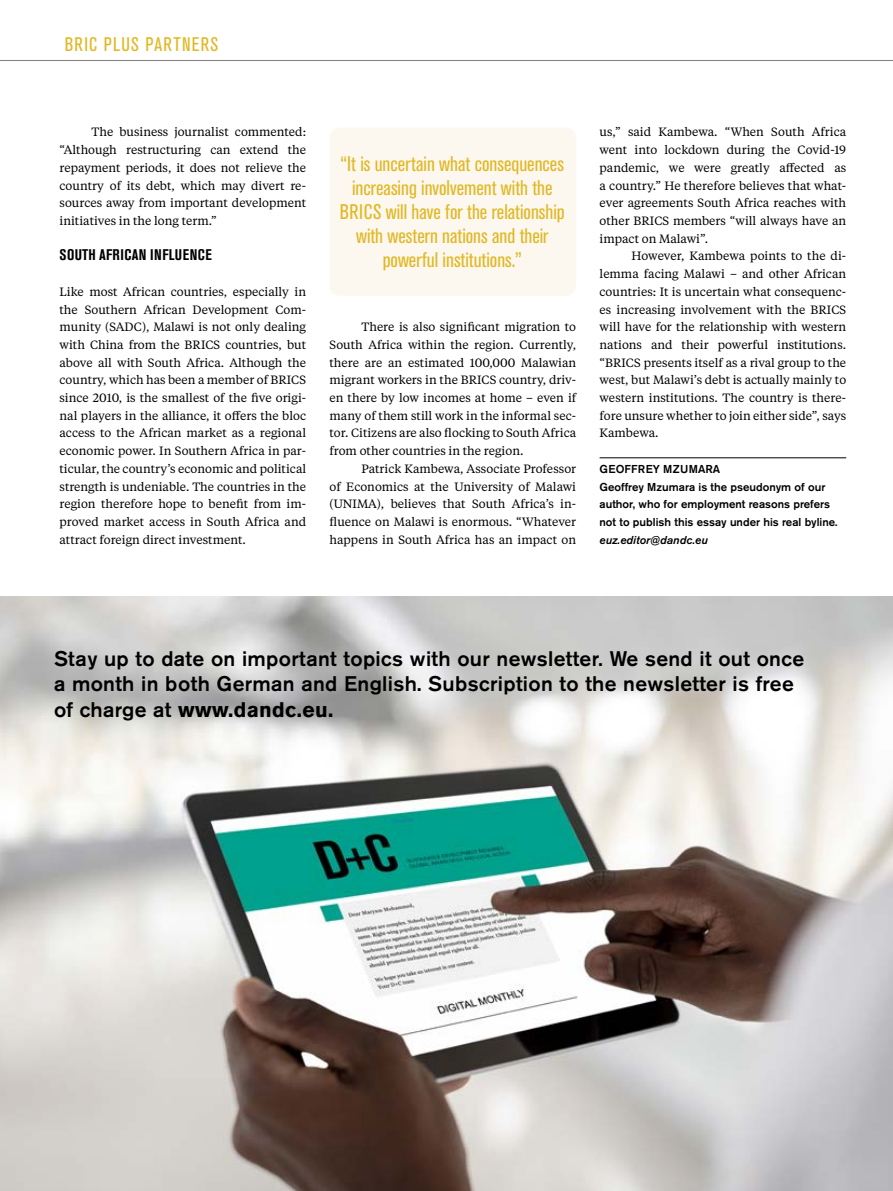
<style>
.page{position:relative;width:893px;height:1191px;background:#fff}
.page>*{position:absolute;margin:0;border:0;box-sizing:border-box;transform-origin:0 0}
.t1{font:500 21px/25.5px "Akzidenz Grotesk BE";letter-spacing:.015em;color:#000}
.t2{font:condensed 21px/24px "Akzidenz Grotesk BE";color:#e1b824;text-align:center}
.t3{font:condensed 19.5px "Akzidenz Grotesk BE";letter-spacing:.065em;color:#e1b824}
.t4{font:700 condensed 15.3px "Akzidenz Grotesk BE";letter-spacing:.035em;color:#000}
.t5{font:12px/17.7px "Tiempos Text";color:#000;text-align:justify}
.t6{font:500 11.4px/17.7px "Akzidenz Grotesk BE";color:#000}
.t7{font:italic 500 11.4px "Akzidenz Grotesk BE";color:#000}
.s1{font-weight:700}
</style>
<div class="page">
<hr style="left:0;top:60px;width:893px;height:1px;background:#808285">
<hr style="left:600px;top:457px;width:246px;height:1px;background:#000">
<div style="left:330px;top:128px;width:246px;height:168px;background:#fcf8f0;border-radius:11px"></div>
<img style="left:0;top:597px;width:893px;height:594px">
<h2 class="t3" style="left:65px;top:33px;width:155px">BRIC PLUS PARTNERS</h2>
<p class="t5" style="left:60px;top:123px;width:248px;text-indent:32px">The business journalist commented: “Although restructuring can extend the repayment periods, it does not relieve the country of its debt, which may divert re&shy;sources away from important development initiatives in the long term.”</p>
<p class="t4" style="left:60px;top:246px;width:154px">SOUTH AFRICAN INFLUENCE</p>
<p class="t5" style="left:60px;top:282px;width:248px">Like most African countries, especially in the Southern African Development Com&shy;munity (SADC), Malawi is not only dealing with China from the BRICS countries, but above all with South Africa. Although the country, which has been a member of BRICS since 2010, is the smallest of the five origi&shy;nal players in the alliance, it offers the bloc access to the African market as a regional economic power. In Southern Africa in par&shy;ticular, the country’s economic and political strength is undeniable. The countries in the region therefore hope to benefit from im&shy;proved market access in South Africa and attract foreign direct investment.</p>
<h1 class="t2" style="left:340px;top:152px;width:226px">“It is uncertain what consequences increasing involvement with the<br>BRICS will have for the relationship with western nations and their powerful institutions.”</h1>
<p class="t5" style="left:330px;top:317px;width:248px;text-indent:32px">There is also significant migration to South Africa within the region. Currently, there are an estimated 100,000 Malawian migrant workers in the BRICS country, driv&shy;en there by low incomes at home – even if many of them still work in the informal sec&shy;tor. Citizens are also flocking to South Africa from other countries in the region.</p>
<p class="t5" style="left:330px;top:459px;width:248px;text-indent:32px">Patrick Kambewa, Associate Professor of Economics at the University of Malawi (UNIMA), believes that South Africa’s in&shy;fluence on Malawi is enormous. “Whatever happens in South Africa has an impact on</p>
<p class="t5" style="left:600px;top:123px;width:248px">us,” said Kambewa. “When South Africa went into lockdown during the Covid-19 pandemic, we were greatly affected as a country.” He therefore believes that what&shy;ever agreements South Africa reaches with other BRICS members “will always have an impact on Malawi”.</p>
<p class="t5" style="left:600px;top:247px;width:248px;text-indent:32px">However, Kambewa points to the di&shy;lemma facing Malawi – and other African countries: It is uncertain what consequenc&shy;es increasing involvement with the BRICS will have for the relationship with western nations and their powerful institutions. “BRICS presents itself as a rival group to the west, but Malawi’s debt is actually mainly to western institutions. The country is there&shy;fore unsure whether to join either side”, says Kambewa.</p>
<p class="t6" style="left:600px;top:460px;width:240px">GEOFFREY MZUMARA<br>Geoffrey Mzumara is the pseudonym of our author, who for employment reasons prefers not to publish this essay under his real byline.</p>
<p class="t7" style="left:600px;top:533px;width:110px">euz.editor@dandc.eu</p>
<h1 class="t1" style="left:54px;top:645px;width:752px">Stay up to date on important topics with our newsletter. We send it out once a month in both German and English. Subscription to the newsletter is free of charge at <span class="s1">www.dandc.eu.</span></h1>
</div>
